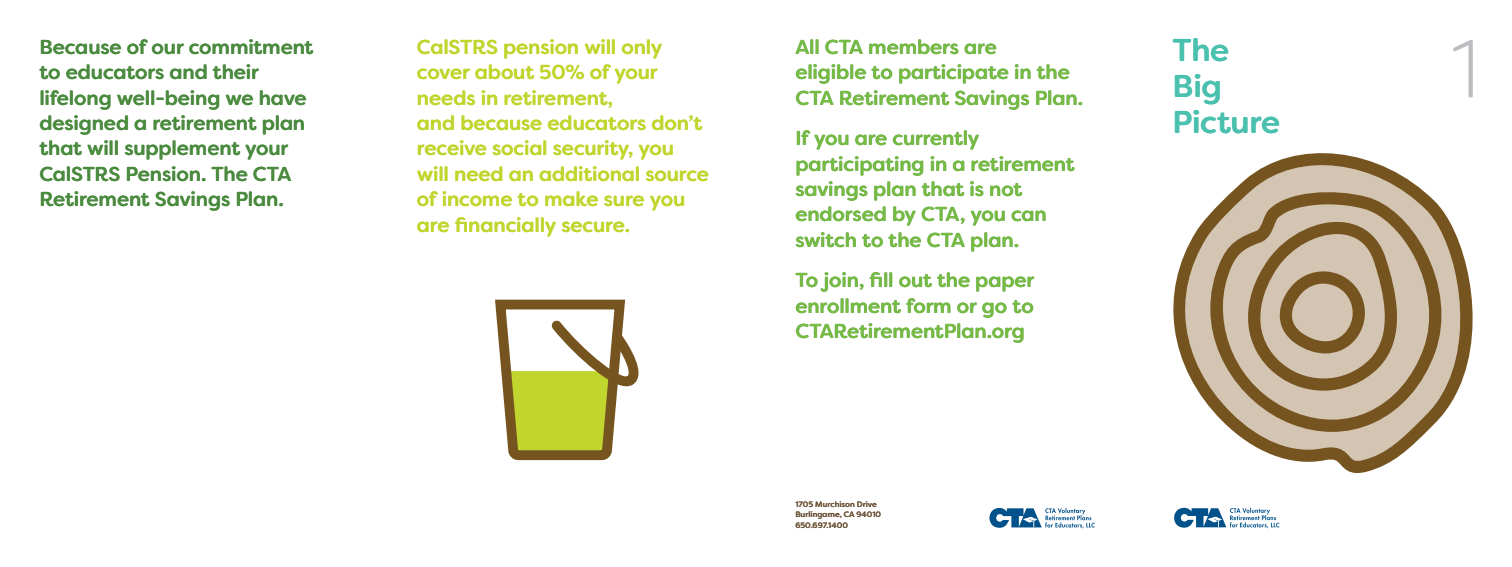
<style>
.page{position:relative;width:1512px;height:567px;background:#fff}
.page>*{position:absolute;margin:0;border:0;box-sizing:border-box;transform-origin:0 0}
.t1{font:300 82.25px "Filson Soft";color:#bcbdc0}
.t2{font:500 31.5px/35.9px "Filson Soft";letter-spacing:-.01em;color:#4ac0af}
.t3{font:500 20.12px/25.4px "Filson Soft";letter-spacing:-.005em;color:#76bd42}
.t4{font:500 20.12px/25.4px "Filson Soft";letter-spacing:-.01em;color:#c1d52f}
.t5{font:500 20.12px/25.4px "Filson Soft";letter-spacing:-.005em;color:#4b8b3f}
.t6{font:500 7.88px/10.5px "Filson Soft";color:#765420}
</style>
<div class="page">
<svg style="left:495px;top:299px;width:144px;height:162px"></svg>
<svg style="left:989px;top:508px;width:106px;height:20px"></svg>
<svg style="left:1173px;top:153px;width:300px;height:320px"></svg>
<svg style="left:1194px;top:188px;width:252px;height:244px;background:#b7a387"></svg>
<svg style="left:1241px;top:218px;width:167px;height:173px;background:#b49f81"></svg>
<svg style="left:1174px;top:508px;width:105px;height:20px"></svg>
<p class="t5" style="left:39px;top:34px;width:276px">Because of our commitment to educators and their lifelong well-being we have designed a retirement plan that will supplement your<br>CalSTRS Pension. The CTA<br>Retirement Savings Plan.</p>
<p class="t3" style="left:795px;top:34px;width:290px">All CTA members are<br>eligible to participate in the<br>CTA Retirement Savings Plan.</p>
<p class="t4" style="left:417px;top:34px;width:293px">CalSTRS pension will only cover about 50% of your needs in retirement,<br>and because educators don’t receive social security, you will need an additional source of income to make sure you are financially secure.</p>
<p class="t3" style="left:795px;top:125px;width:281px">If you are currently participating in a retirement savings plan that is not endorsed by CTA, you can switch to the CTA plan.</p>
<p class="t3" style="left:795px;top:267px;width:240px;text-align:justify">To join, fill out the paper enrollment form or go to CTARetirementPlan.org</p>
<p class="t6" style="left:795px;top:499px;width:87px">1705 Murchison Drive<br>Burlingame, CA 94010<br>650.697.1400</p>
<h2 class="t2" style="left:1173px;top:33px;width:109px">The<br>Big<br>Picture</h2>
<h1 class="t1" style="left:1451px;top:18px;width:30px">1</h1>
</div>
